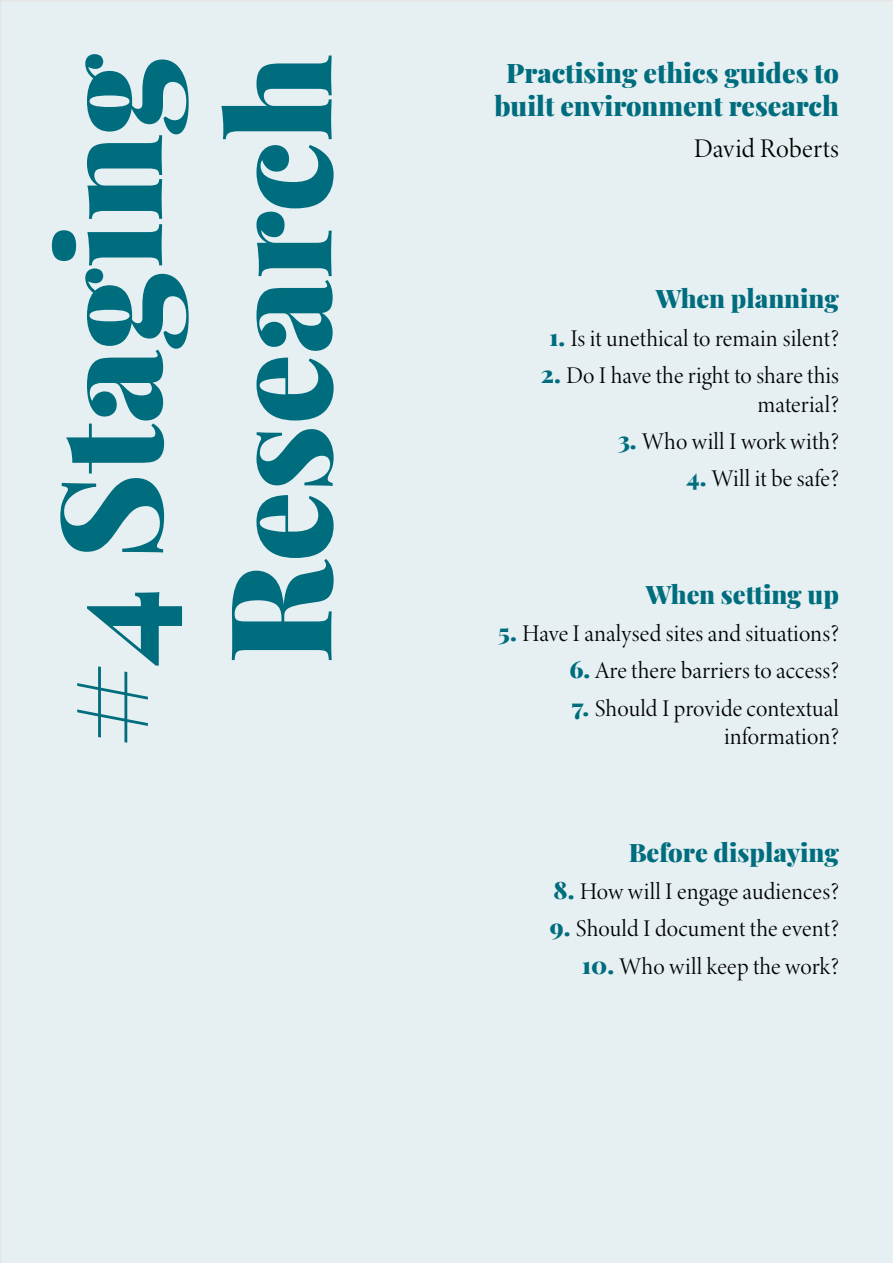
<style>
.page{position:relative;width:893px;height:1263px;background:#e6f0f2}
.page>*{position:absolute;margin:0;border:0;box-sizing:border-box;transform-origin:0 0}
.t1{font:900 141px/169.5px "Playfair Display";color:#006d7e;text-align:center}
.t2{font:900 27px/32.4px "Playfair Display";color:#006d7e;text-align:center}
.t3{font:27px "Minion Variable Concept";letter-spacing:.01em;color:#000}
.t4{font:900 25.5px "Playfair Display";color:#006d7e}
.t5{font:24px/28.8px "Minion Variable Concept";letter-spacing:.005em;color:#020203;text-align:right}
.s1{font-family:"Playfair Display";font-weight:900;color:#006d7e}
</style>
<div class="page">
<h1 class="t1" style="left:12px;top:747px;width:695px;rotate:-90deg">#4 Staging<br>Research</h1>
<p class="t2" style="left:494px;top:55px;width:346px">Practising ethics guides to built environment research</p>
<p class="t3" style="left:694px;top:129px;width:147px">David Roberts</p>
<p class="t4" style="left:656px;top:278px;width:185px">When planning</p>
<p class="t5" style="left:549px;top:323px;width:291px"><span class="s1">1.</span> Is it unethical to remain silent?</p>
<p class="t5" style="left:541px;top:361px;width:300px"><span class="s1">2.</span> Do I have the right to share this material?</p>
<p class="t5" style="left:618px;top:427px;width:223px"><span class="s1">3.</span> Who will I work with?</p>
<p class="t5" style="left:687px;top:464px;width:154px"><span class="s1">4.</span> Will it be safe?</p>
<p class="t4" style="left:646px;top:574px;width:195px">When setting up</p>
<p class="t5" style="left:498px;top:619px;width:342px"><span class="s1">5.</span> Have I analysed sites and situations?</p>
<p class="t5" style="left:569px;top:656px;width:271px"><span class="s1">6.</span> Are there barriers to access?</p>
<p class="t5" style="left:572px;top:693px;width:269px"><span class="s1">7.</span> Should I provide contextual information?</p>
<p class="t4" style="left:629px;top:832px;width:212px">Before displaying</p>
<p class="t5" style="left:554px;top:877px;width:287px"><span class="s1">8.</span> How will I engage audiences?</p>
<p class="t5" style="left:550px;top:914px;width:291px"><span class="s1">9.</span> Should I document the event?</p>
<p class="t5" style="left:582px;top:951px;width:259px"><span class="s1">10.</span> Who will keep the work?</p>
</div>
